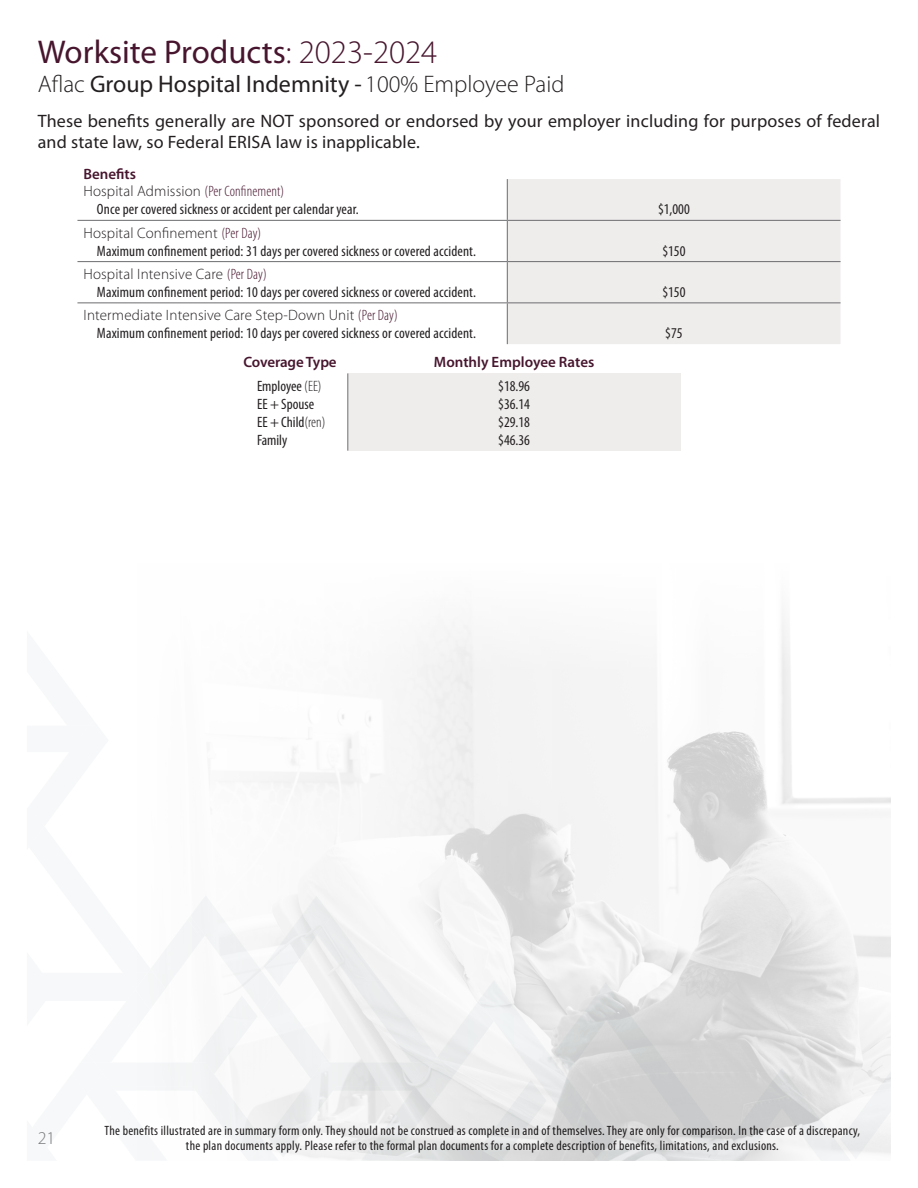
<style>
.page{position:relative;width:918px;height:1188px;background:#fff}
.page>*{position:absolute;margin:0;border:0;box-sizing:border-box;transform-origin:0 0}
.t1{font:33px "Myriad Pro";color:#47162e}
.t2{font:24px "Myriad Pro";color:#231f20}
.t3{font:18px/21.6px "Myriad Pro";letter-spacing:.01em;color:#231f20}
.t4{font:300 18px "Myriad Pro";color:#76787b}
.t5{font:condensed 15px "Myriad Pro";letter-spacing:.01em;color:#231f20}
.t6{font:300 15px "Myriad Pro";letter-spacing:.01em;color:#231f20}
.t7{font:600 15px "Myriad Pro";color:#47162e}
.t8{font:condensed 13.5px/15px "Myriad Pro";letter-spacing:.02em;color:#231f20;text-align:center}
.s1{font-weight:300}
.s2{font-stretch:condensed;color:#47162e}
</style>
<div class="page">
<img style="left:154px;top:622px;width:737px;height:539px">
<svg style="left:77px;top:179px;width:430px;height:165px"></svg>
<div style="left:508px;top:179px;width:333px;height:165px;background:#efecec"></div>
<hr style="left:507px;top:179px;width:1px;height:41px;background:#6c6d70">
<hr style="left:77px;top:220px;width:430px;height:1px;background:#6c6d70">
<hr style="left:507px;top:220px;width:334px;height:1px;background:#6c6d70">
<hr style="left:507px;top:221px;width:1px;height:40px;background:#6c6d70">
<hr style="left:77px;top:261px;width:430px;height:1px;background:#6c6d70">
<hr style="left:507px;top:261px;width:334px;height:1px;background:#6c6d70">
<hr style="left:507px;top:262px;width:1px;height:40px;background:#6c6d70">
<hr style="left:77px;top:302px;width:430px;height:1px;background:#6c6d70">
<hr style="left:507px;top:302px;width:334px;height:1px;background:#6c6d70">
<hr style="left:507px;top:303px;width:1px;height:41px;background:#6c6d70">
<div style="left:348px;top:373px;width:332px;height:78px;background:#efecec"></div>
<hr style="left:347px;top:373px;width:1px;height:78px;background:#6c6d70">
<p class="t1" style="left:38px;top:31px;width:401px">Worksite Products<span class="s1">: 2023-2024</span></p>
<p class="t2" style="left:38px;top:69px;width:528px"><span class="s1">Aflac</span> Group Hospital Indemnity - <span class="s1">100% Employee Paid</span></p>
<p class="t3" style="left:38px;top:110px;width:844px">These benefits generally are NOT sponsored or endorsed by your employer including for purposes of federal and state law, so Federal ERISA law is inapplicable.</p>
<p class="t7" style="left:83px;top:165px;width:54px">Benefits</p>
<p class="t6" style="left:83px;top:182px;width:202px">Hospital Admission <span class="s2">(Per Confinement)</span></p>
<p class="t5" style="left:97px;top:200px;width:263px">Once per covered sickness or accident per calendar year.</p>
<p class="t5" style="left:658px;top:200px;width:33px">$1,000</p>
<p class="t6" style="left:83px;top:224px;width:179px">Hospital Confinement <span class="s2">(Per Day)</span></p>
<p class="t5" style="left:97px;top:242px;width:380px">Maximum confinement period: 31 days per covered sickness or covered accident.</p>
<p class="t5" style="left:662px;top:242px;width:25px">$150</p>
<p class="t6" style="left:83px;top:265px;width:185px">Hospital Intensive Care <span class="s2">(Per Day)</span></p>
<p class="t5" style="left:97px;top:283px;width:380px">Maximum confinement period: 10 days per covered sickness or covered accident.</p>
<p class="t5" style="left:662px;top:283px;width:25px">$150</p>
<p class="t6" style="left:83px;top:306px;width:316px">Intermediate Intensive Care Step-Down Unit <span class="s2">(Per Day)</span></p>
<p class="t5" style="left:97px;top:324px;width:380px">Maximum confinement period: 10 days per covered sickness or covered accident.</p>
<p class="t5" style="left:665px;top:324px;width:19px">$75</p>
<p class="t7" style="left:244px;top:353px;width:95px">Coverage Type</p>
<p class="t7" style="left:434px;top:353px;width:162px">Monthly Employee Rates</p>
<p class="t5" style="left:257px;top:377px;width:66px">Employee <span class="s1">(EE)</span></p>
<p class="t5" style="left:257px;top:395px;width:59px">EE + Spouse</p>
<p class="t5" style="left:257px;top:413px;width:70px">EE + Child<span class="s1">(ren)</span></p>
<p class="t5" style="left:257px;top:431px;width:32px">Family</p>
<p class="t5" style="left:498px;top:377px;width:33px">$18.96</p>
<p class="t5" style="left:498px;top:395px;width:33px">$36.14</p>
<p class="t5" style="left:498px;top:413px;width:33px">$29.18</p>
<p class="t5" style="left:498px;top:431px;width:33px">$46.36</p>
<p class="t4" style="left:38px;top:1128px;width:19px">21</p>
<p class="t8" style="left:105px;top:1123px;width:757px">The benefits illustrated are in summary form only. They should not be construed as complete in and of themselves. They are only for comparison. In the case of a discrepancy, the plan documents apply. Please refer to the formal plan documents for a complete description of benefits, limitations, and exclusions.</p>
</div>
